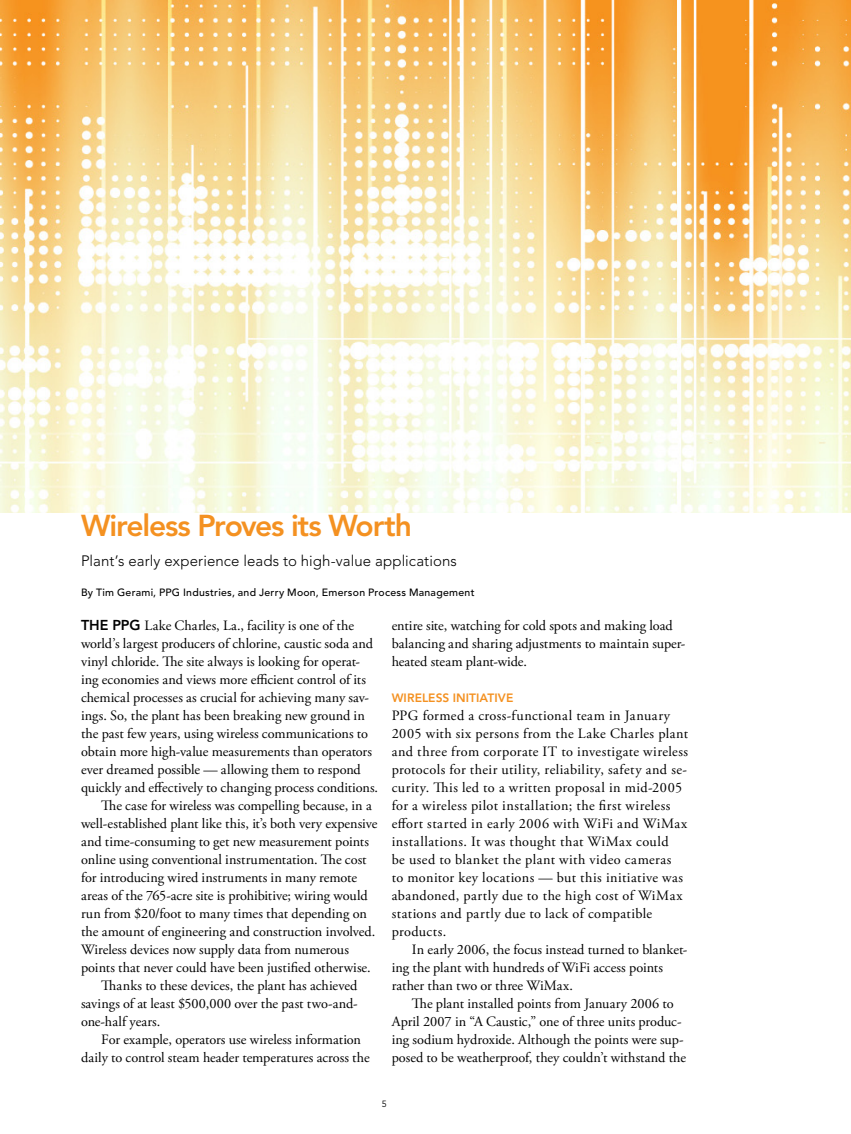
<style>
.page{position:relative;width:851px;height:1134px;background:#fff}
.page>*{position:absolute;margin:0;border:0;box-sizing:border-box;transform-origin:0 0}
.t1{font:800 30px "Avenir LT Std";letter-spacing:-.04em;color:#f49121}
.t2{font:300 15px "Avenir LT Std";color:#000}
.t3{font:14.25px/18px "Adobe Garamond Pro";letter-spacing:.005em;color:#000}
.t4{font:14.25px/18px "Adobe Garamond Pro";letter-spacing:.03em;color:#000}
.t5{font:800 12px "Avenir LT Std";color:#f49121}
.t6{font:500 10.5px "Avenir LT Std";letter-spacing:.025em;color:#000}
.t7{font:9px "Avenir LT Std";color:#000}
.s1{font-family:"Avenir LT Std";font-weight:800}
</style>
<div class="page">
<img style="left:0;top:0;width:850px;height:513px">
<h1 class="t1" style="left:81px;top:508px;width:332px">Wireless Proves its Worth</h1>
<p class="t2" style="left:81px;top:552px;width:377px">Plant’s early experience leads to high-value applications</p>
<p class="t6" style="left:81px;top:586px;width:395px">By Tim Gerami, PPG Industries, and Jerry Moon, Emerson Process Management</p>
<p class="t3" style="left:81px;top:617px;width:274px"><span class="s1">The PPG</span> Lake Charles, La., facility is one of the</p>
<p class="t3" style="left:81px;top:635px;width:293px">world’s largest producers of chlorine, caustic soda and</p>
<p class="t3" style="left:81px;top:653px;width:280px">vinyl chloride. The site always is looking for operat-</p>
<p class="t3" style="left:81px;top:671px;width:286px">ing economies and views more efficient control of its</p>
<p class="t3" style="left:81px;top:689px;width:289px">chemical processes as crucial for achieving many sav-</p>
<p class="t3" style="left:81px;top:707px;width:285px">ings. So, the plant has been breaking new ground in</p>
<p class="t3" style="left:81px;top:725px;width:288px">the past few years, using wireless communications to</p>
<p class="t3" style="left:81px;top:743px;width:292px">obtain more high-value measurements than operators</p>
<p class="t3" style="left:81px;top:761px;width:281px">ever dreamed possible — allowing them to respond</p>
<p class="t3" style="left:81px;top:779px;width:298px">quickly and effectively to changing process conditions.</p>
<p class="t3" style="left:101px;top:797px;width:272px">The case for wireless was compelling because, in a</p>
<p class="t3" style="left:81px;top:815px;width:298px">well-established plant like this, it’s both very expensive</p>
<p class="t3" style="left:81px;top:833px;width:289px">and time-consuming to get new measurement points</p>
<p class="t3" style="left:81px;top:851px;width:287px">online using conventional instrumentation. The cost</p>
<p class="t3" style="left:81px;top:869px;width:277px">for introducing wired instruments in many remote</p>
<p class="t3" style="left:81px;top:887px;width:288px">areas of the 765-acre site is prohibitive; wiring would</p>
<p class="t3" style="left:81px;top:905px;width:287px">run from $20/foot to many times that depending on</p>
<p class="t3" style="left:81px;top:923px;width:296px">the amount of engineering and construction involved.</p>
<p class="t3" style="left:81px;top:941px;width:269px">Wireless devices now supply data from numerous</p>
<p class="t3" style="left:81px;top:959px;width:291px">points that never could have been justified otherwise.</p>
<p class="t3" style="left:101px;top:977px;width:257px">Thanks to these devices, the plant has achieved</p>
<p class="t3" style="left:81px;top:995px;width:278px">savings of at least $500,000 over the past two-and-</p>
<p class="t3" style="left:81px;top:1013px;width:81px">one-half years.</p>
<p class="t3" style="left:101px;top:1031px;width:261px">For example, operators use wireless information</p>
<p class="t3" style="left:81px;top:1049px;width:290px">daily to control steam header temperatures across the</p>
<p class="t3" style="left:391px;top:617px;width:295px">entire site, watching for cold spots and making load balancing and sharing adjustments to maintain super&shy;heated steam plant-wide.</p>
<p class="t5" style="left:392px;top:691px;width:20px">Wirele</p>
<p class="t5" style="left:436px;top:691px;width:23px">ss initi</p>
<p class="t5" style="left:479px;top:691px;width:16px">ative</p>
<p class="t4" style="left:392px;top:707px;width:298px">PPG formed a cross-functional team in January 2005 with six persons from the Lake Charles plant and three from corporate IT to investigate wireless protocols for their utility, reliability, safety and se&shy;curity. This led to a written proposal in mid-2005 for a wireless pilot installation; the first wireless effort started in early 2006 with WiFi and WiMax installations. It was thought that WiMax could<br>be used to blanket the plant with video cameras<br>to monitor key locations — but this initiative was abandoned, partly due to the high cost of WiMax stations and partly due to lack of compatible products.</p>
<p class="t3" style="left:392px;top:941px;width:297px;text-indent:20px">In early 2006, the focus instead turned to blanket&shy;ing the plant with hundreds of WiFi access points rather than two or three WiMax.</p>
<p class="t3" style="left:392px;top:995px;width:296px;text-align:center">The plant installed points from January 2006 to<br>April 2007 in “A Caustic,” one of three units produc&shy;ing sodium hydroxide. Although the points were sup&shy;posed to be weatherproof, they couldn’t withstand the</p>
<p class="t7" style="left:382px;top:1099px;width:7px">5</p>
</div>
